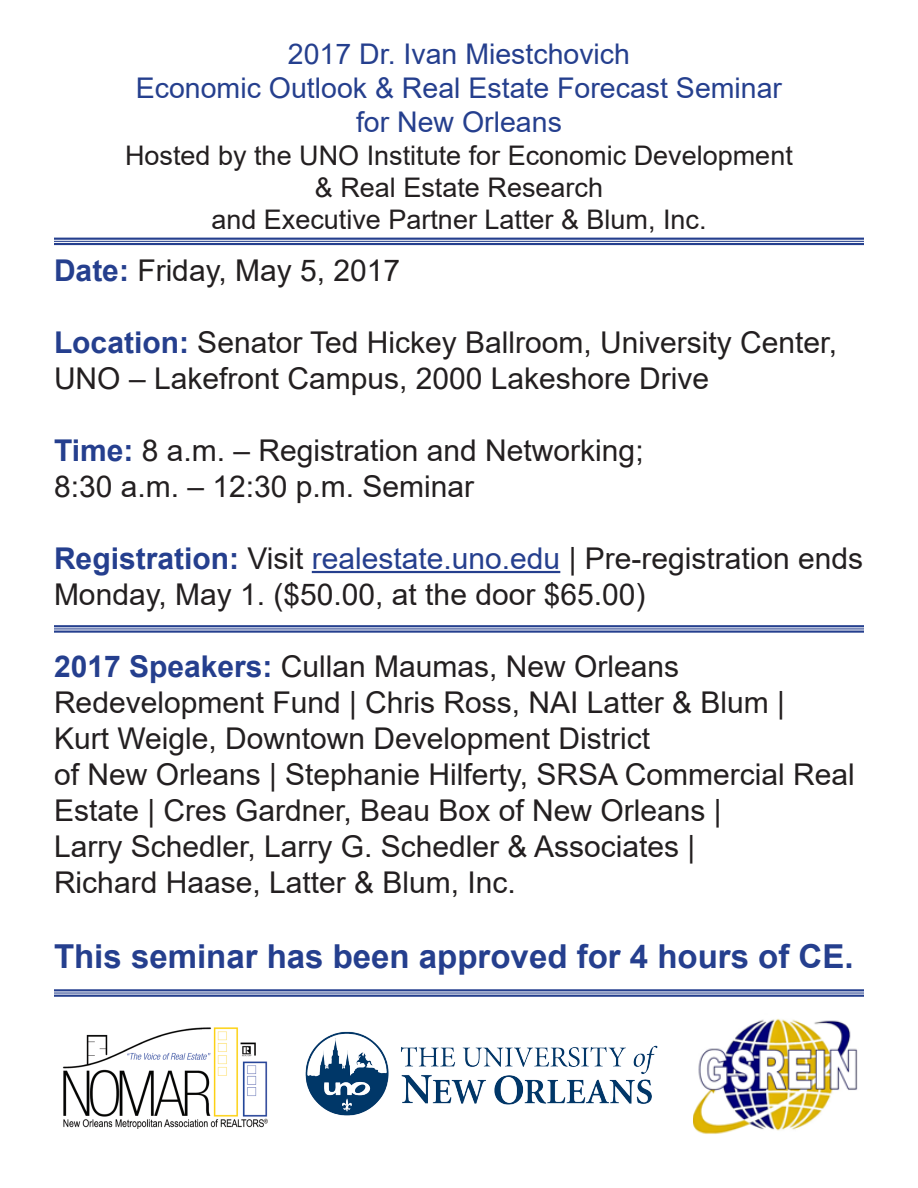
<style>
.page{position:relative;width:918px;height:1188px;background:#fff}
.page>*{position:absolute;margin:0;border:0;box-sizing:border-box;transform-origin:0 0}
.t1{font:700 33px "Arial";color:#253f8e}
.t2{font:30px/36px "Arial";color:#231f20}
.t3{font:28.5px "Arial";color:#253f8e}
.t4{font:27px "Arial";color:#231f20}
.s1{font-weight:700;color:#253f8e}
.s2{color:#253f8e}
</style>
<div class="page">
<img style="left:305px;top:1031px;width:353px;height:85px">
<img style="left:62px;top:1027px;width:206px;height:101px">
<hr style="left:312px;top:571px;width:248px;height:2px;background:#253f8e">
<hr style="left:54px;top:238px;width:810px;height:2px;background:#253f8e">
<hr style="left:54px;top:241px;width:810px;height:1px;background:#253f8e">
<hr style="left:54px;top:243px;width:810px;height:2px;background:#253f8e">
<hr style="left:54px;top:625px;width:810px;height:2px;background:#253f8e">
<hr style="left:54px;top:628px;width:810px;height:1px;background:#253f8e">
<hr style="left:54px;top:631px;width:810px;height:2px;background:#253f8e">
<hr style="left:54px;top:989px;width:810px;height:2px;background:#253f8e">
<hr style="left:54px;top:992px;width:810px;height:2px;background:#253f8e">
<hr style="left:54px;top:995px;width:810px;height:2px;background:#253f8e">
<img style="left:693px;top:1019px;width:165px;height:115px">
<p class="t3" style="left:288px;top:34px;width:344px">2017 Dr. Ivan Miestchovich</p>
<p class="t3" style="left:136px;top:68px;width:648px">Economic Outlook &amp; Real Estate Forecast Seminar</p>
<p class="t3" style="left:356px;top:103px;width:207px">for New Orleans</p>
<p class="t4" style="left:125px;top:136px;width:669px">Hosted by the UNO Institute for Economic Development</p>
<p class="t4" style="left:315px;top:169px;width:290px">&amp; Real Estate Research</p>
<p class="t4" style="left:211px;top:201px;width:497px">and Executive Partner Latter &amp; Blum, Inc.</p>
<p class="t2" style="left:54px;top:252px;width:348px"><span class="s1">Date:</span> Friday, May 5, 2017</p>
<p class="t2" style="left:54px;top:324px;width:785px"><span class="s1">Location:</span> Senator Ted Hickey Ballroom, University Center,<br>UNO – Lakefront Campus, 2000 Lakeshore Drive</p>
<p class="t2" style="left:54px;top:432px;width:591px"><span class="s1">Time:</span> 8 a.m. – Registration and Networking;</p>
<p class="t2" style="left:54px;top:468px;width:422px">8:30 a.m. – 12:30 p.m. Seminar</p>
<p class="t2" style="left:54px;top:540px;width:811px"><span class="s1">Registration:</span> Visit <span class="s2">realestate.uno.edu</span> | Pre-registration ends</p>
<p class="t2" style="left:54px;top:576px;width:593px">Monday, May 1. ($50.00, at the door $65.00)</p>
<p class="t2" style="left:54px;top:648px;width:627px"><span class="s1">2017 Speakers:</span> Cullan Maumas, New Orleans</p>
<p class="t2" style="left:54px;top:684px;width:732px">Redevelopment Fund | Chris Ross, NAI Latter &amp; Blum |</p>
<p class="t2" style="left:54px;top:720px;width:598px">Kurt Weigle, Downtown Development District</p>
<p class="t2" style="left:54px;top:756px;width:802px">of New Orleans | Stephanie Hilferty, SRSA Commercial Real<br>Estate | Cres Gardner, Beau Box of New Orleans |</p>
<p class="t2" style="left:54px;top:828px;width:643px">Larry Schedler, Larry G. Schedler &amp; Associates |</p>
<p class="t2" style="left:54px;top:864px;width:463px">Richard Haase, Latter &amp; Blum, Inc.</p>
<p class="t1" style="left:54px;top:934px;width:801px">This seminar has been approved for 4 hours of CE.</p>
</div>
